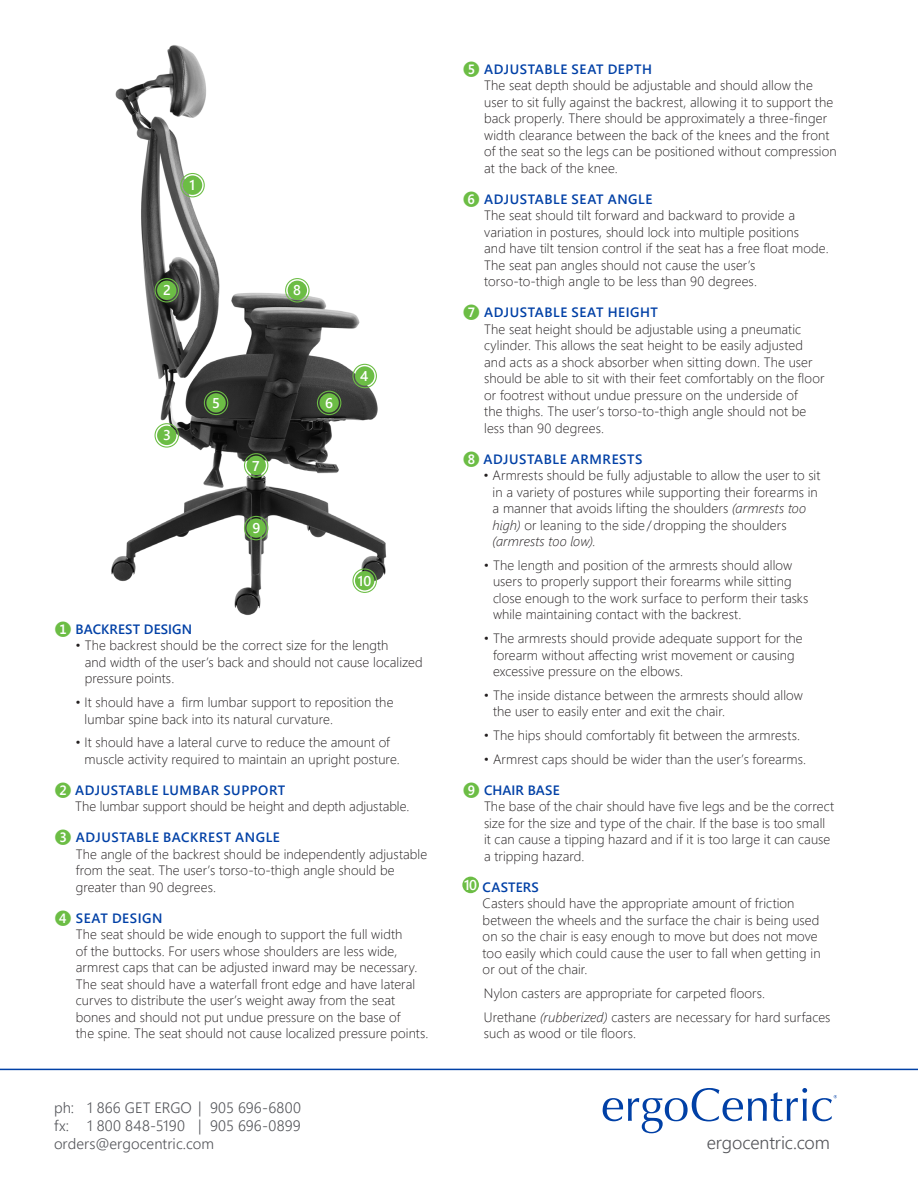
<style>
.page{position:relative;width:918px;height:1188px;background:#fff}
.page>*{position:absolute;margin:0;border:0;box-sizing:border-box;transform-origin:0 0}
.t1{font:18px "Webly Sleek UI Semilight";letter-spacing:-.005em;color:#54555a}
.t2{font:15px "Webly Sleek UI Semilight";letter-spacing:.005em;color:#54555a}
.t3{font:14.1px "Webly Sleek UI Semibold";color:#fff}
.t4{font:13.5px/16.5px "Webly Sleek UI Light";letter-spacing:.005em;color:#231f20}
.t5{font:13.5px "Webly Sleek UI Semibold";letter-spacing:.03em;color:#0040a6}
.t6{font:13.5px "Webly Sleek UI Semibold";letter-spacing:.005em;color:#0040a6}
.s1{color:#6cbd45}
.s2{font-family:"Webly Sleek UI Semibold";color:#6cbd45}
.s3{font-family:"Webly Sleek UI Semibold";color:#0040a6}
.s4{font-style:italic}
</style>
<div class="page">
<img style="left:111px;top:45px;width:276px;height:570px">
<div style="left:183px;top:176px;width:19px;height:19px;background:#6cbd45;border-radius:50%"></div>
<div style="left:180px;top:173px;width:25px;height:24px;border:1px solid #6cbd45;border-radius:50%"></div>
<div style="left:157px;top:281px;width:19px;height:19px;background:#6cbd45;border-radius:50%"></div>
<div style="left:155px;top:278px;width:24px;height:25px;border:1px solid #6cbd45;border-radius:50%"></div>
<div style="left:157px;top:426px;width:19px;height:19px;background:#6cbd45;border-radius:50%"></div>
<div style="left:155px;top:423px;width:24px;height:25px;border:1px solid #6cbd45;border-radius:50%"></div>
<div style="left:288px;top:281px;width:19px;height:19px;background:#6cbd45;border-radius:50%"></div>
<div style="left:285px;top:278px;width:25px;height:25px;border:1px solid #6cbd45;border-radius:50%"></div>
<div style="left:355px;top:366px;width:19px;height:20px;background:#6cbd45;border-radius:50%"></div>
<div style="left:352px;top:364px;width:25px;height:24px;border:1px solid #6cbd45;border-radius:50%"></div>
<div style="left:206px;top:393px;width:20px;height:20px;background:#6cbd45;border-radius:50%"></div>
<div style="left:204px;top:391px;width:24px;height:24px;border:1px solid #6cbd45;border-radius:50%"></div>
<div style="left:319px;top:393px;width:20px;height:20px;background:#6cbd45;border-radius:50%"></div>
<div style="left:317px;top:391px;width:24px;height:24px;border:1px solid #6cbd45;border-radius:50%"></div>
<div style="left:246px;top:456px;width:20px;height:19px;background:#6cbd45;border-radius:50%"></div>
<div style="left:244px;top:453px;width:24px;height:25px;border:1px solid #6cbd45;border-radius:50%"></div>
<div style="left:355px;top:571px;width:19px;height:19px;background:#6cbd45;border-radius:50%"></div>
<div style="left:352px;top:568px;width:25px;height:25px;border:1px solid #6cbd45;border-radius:50%"></div>
<div style="left:246px;top:518px;width:20px;height:20px;background:#6cbd45;border-radius:50%"></div>
<div style="left:244px;top:516px;width:24px;height:24px;border:1px solid #6cbd45;border-radius:50%"></div>
<div style="left:462px;top:877px;width:17px;height:16px;background:#6cbd45;border-radius:50%"></div>
<hr style="left:0;top:1069px;width:918px;height:1px;background:#0040a6">
<svg style="left:603px;top:1088px;width:234px;height:45px"></svg>
<p class="t3" style="left:190px;top:175px;width:7px">1</p>
<p class="t3" style="left:163px;top:280px;width:9px">2</p>
<p class="t3" style="left:163px;top:425px;width:9px">3</p>
<p class="t3" style="left:293px;top:280px;width:9px">8</p>
<p class="t3" style="left:212px;top:392px;width:9px">5</p>
<p class="t3" style="left:325px;top:392px;width:9px">6</p>
<p class="t3" style="left:252px;top:455px;width:9px">7</p>
<p class="t3" style="left:253px;top:517px;width:9px">9</p>
<p class="t3" style="left:360px;top:365px;width:10px">4</p>
<p class="t3" style="left:358px;top:570px;width:15px">10</p>
<p class="t6" style="left:54px;top:619px;width:140px"><span class="s1">❶</span> BACKREST DESIGN</p>
<p class="t4" style="left:85px;top:637px;width:340px;text-indent:-9px">• The backrest should be the correct size for the length<br>and width of the user’s back and should not cause localized pressure points.</p>
<p class="t4" style="left:85px;top:694px;width:310px;text-indent:-9px">• It should have a firm lumbar support to reposition the lumbar spine back into its natural curvature.</p>
<p class="t4" style="left:85px;top:734px;width:317px;text-indent:-9px">• It should have a lateral curve to reduce the amount of muscle activity required to maintain an upright posture.</p>
<p class="t4" style="left:75px;top:781px;width:336px;text-indent:-21px"><span class="s2">❷</span> <span class="s3">ADJUSTABLE LUMBAR SUPPORT<br></span>The lumbar support should be height and depth adjustable.</p>
<p class="t4" style="left:76px;top:829px;width:353px;text-indent:-22px"><span class="s2">❸</span> <span class="s3">ADJUSTABLE BACKREST ANGLE<br></span>The angle of the backrest should be independently adjustable from the seat. The user’s torso-to-thigh angle should be greater than 90 degrees.</p>
<p class="t4" style="left:76px;top:909px;width:354px;text-indent:-22px"><span class="s2">❹</span> <span class="s3">SEAT DESIGN<br></span>The seat should be wide enough to support the full width<br>of the buttocks. For users whose shoulders are less wide, armrest caps that can be adjusted inward may be necessary.<br>The seat should have a waterfall front edge and have lateral curves to distribute the user’s weight away from the seat bones and should not put undue pressure on the base of<br>the spine. The seat should not cause localized pressure points.</p>
<p class="t4" style="left:484px;top:60px;width:354px;text-indent:-22px"><span class="s2">❺</span> <span class="s3">ADJUSTABLE SEAT DEPTH<br></span>The seat depth should be adjustable and should allow the user to sit fully against the backrest, allowing it to support the back properly. There should be approximately a three-finger width clearance between the back of the knees and the front of the seat so the legs can be positioned without compression at the back of the knee.</p>
<p class="t4" style="left:484px;top:190px;width:346px;text-indent:-22px"><span class="s2">❻</span> <span class="s3">ADJUSTABLE SEAT ANGLE<br></span>The seat should tilt forward and backward to provide a variation in postures, should lock into multiple positions<br>and have tilt tension control if the seat has a free float mode.<br>The seat pan angles should not cause the user’s torso-to-thigh angle to be less than 90 degrees.</p>
<p class="t4" style="left:484px;top:304px;width:342px;text-indent:-22px"><span class="s2">❼</span> <span class="s3">ADJUSTABLE SEAT HEIGHT<br></span>The seat height should be adjustable using a pneumatic cylinder. This allows the seat height to be easily adjusted and acts as a shock absorber when sitting down. The user should be able to sit with their feet comfortably on the floor or footrest without undue pressure on the underside of<br>the thighs. The user’s torso-to-thigh angle should not be less than 90 degrees.</p>
<p class="t5" style="left:462px;top:449px;width:182px"><span class="s1">❽</span> ADJUSTABLE ARMRESTS</p>
<p class="t4" style="left:493px;top:467px;width:329px;text-indent:-9px">• Armrests should be fully adjustable to allow the user to sit in a variety of postures while supporting their forearms in a manner that avoids lifting the shoulders <span class="s4">(armrests too high)</span> or leaning to the side/dropping the shoulders <span class="s4">(armrests too low).</span></p>
<p class="t4" style="left:493px;top:556px;width:317px;text-indent:-9px">• The length and position of the armrests should allow users to properly support their forearms while sitting close enough to the work surface to perform their tasks while maintaining contact with the backrest.</p>
<p class="t4" style="left:493px;top:630px;width:311px;text-indent:-9px">• The armrests should provide adequate support for the forearm without affecting wrist movement or causing excessive pressure on the elbows.</p>
<p class="t4" style="left:493px;top:686px;width:311px;text-indent:-9px">• The inside distance between the armrests should allow the user to easily enter and exit the chair.</p>
<p class="t4" style="left:484px;top:727px;width:318px">• The hips should comfortably fit between the armrests.</p>
<p class="t4" style="left:484px;top:750px;width:324px">• Armrest caps should be wider than the user’s forearms.</p>
<p class="t4" style="left:484px;top:781px;width:352px;text-indent:-22px"><span class="s2">❾</span> <span class="s3">CHAIR BASE<br></span>The base of the chair should have five legs and be the correct size for the size and type of the chair. If the base is too small it can cause a tipping hazard and if it is too large it can cause a tripping hazard.</p>
<p class="t3" style="left:464px;top:874px;width:14px">10</p>
<p class="t4" style="left:483px;top:878px;width:339px"><span class="s3">CASTERS<br></span>Casters should have the appropriate amount of friction between the wheels and the surface the chair is being used on so the chair is easy enough to move but does not move too easily which could cause the user to fall when getting in or out of the chair.</p>
<p class="t4" style="left:484px;top:984px;width:283px">Nylon casters are appropriate for carpeted floors.</p>
<p class="t4" style="left:484px;top:1008px;width:348px">Urethane <span class="s4">(rubberized)</span> casters are necessary for hard surfaces such as wood or tile floors.</p>
<p class="t2" style="left:54px;top:1097px;width:249px">ph: 1 866 GET ERGO | 905 696-6800</p>
<p class="t2" style="left:54px;top:1115px;width:248px">fx: 1 800 848-5190 | 905 696-0899</p>
<p class="t2" style="left:54px;top:1132px;width:162px">orders@ergocentric.com</p>
<p class="t1" style="left:707px;top:1129px;width:125px">ergocentric.com</p>
</div>
